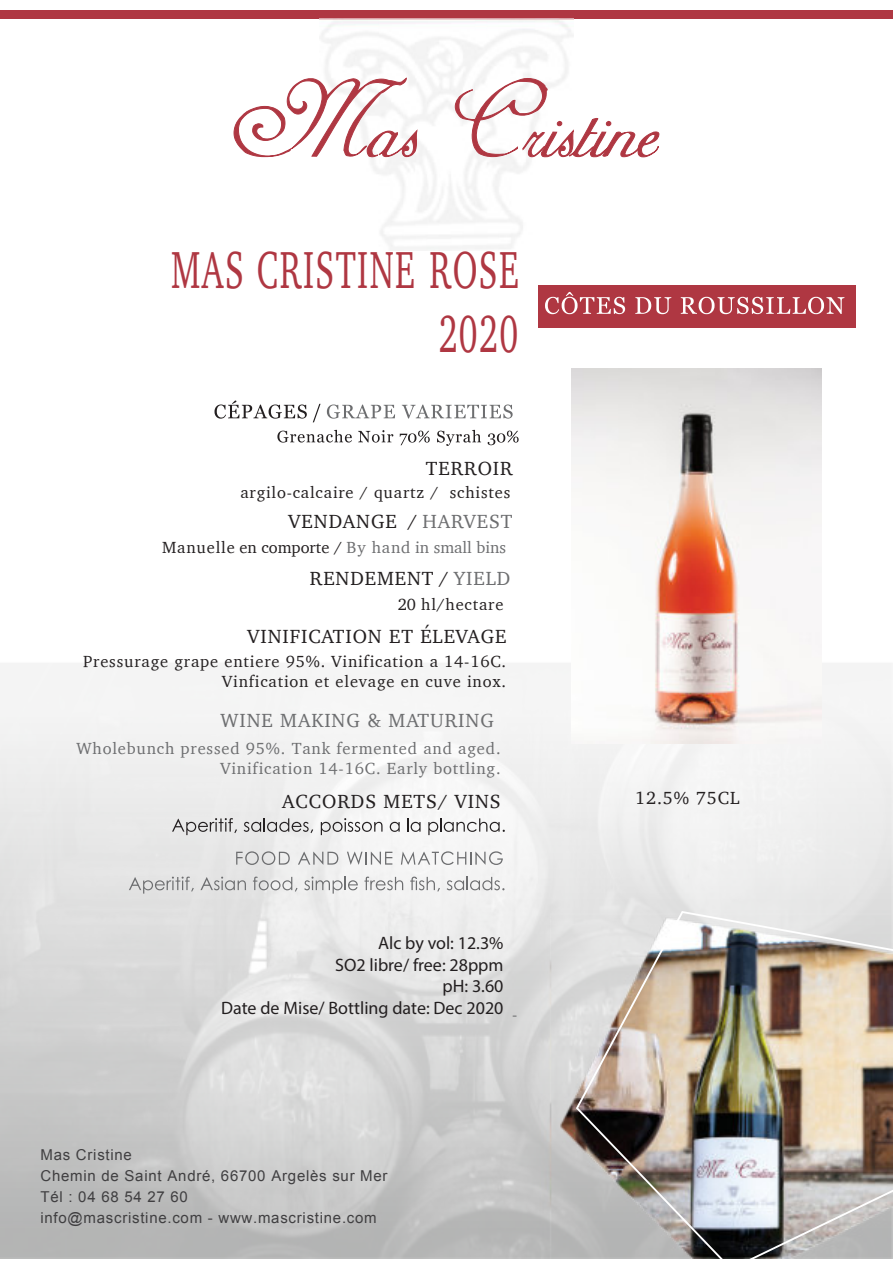
<style>
.page{position:relative;width:893px;height:1263px;background:#fff}
.page>*{position:absolute;margin:0;border:0;box-sizing:border-box;transform-origin:0 0}
.t1{font:53.4px/64.1px "Charter";letter-spacing:.045em;color:#af3742;text-align:right;scale:.63 1}
.t2{font:19.5px "Charter";letter-spacing:.05em;color:#231f20}
.t3{font:19.5px "Charter";letter-spacing:.05em;color:#6d6e70}
.t4{font:18px/21.6px "Myriad Pro";color:#231f20;text-align:right}
.t5{font:18px "Charter";letter-spacing:.05em;color:#231f20}
.t6{font:16.5px/19.8px "Charter";letter-spacing:.05em;color:#231f20;text-align:right}
.t7{font:16.5px/19.8px "Charter";letter-spacing:.05em;color:#6d6e70;text-align:right}
.t8{font:16.5px "Charter";color:#231f20}
.t9{font:15px/21px "Arial";letter-spacing:.05em;color:#403f41}
.s1{color:#6d6e70}
</style>
<div class="page">
<img style="left:0;top:663px;width:893px;height:595px">
<img style="left:574px;top:910px;width:319px;height:348px">
<div style="left:538px;top:285px;width:318px;height:42px;background:#af3742"></div>
<svg style="left:545px;top:292px;width:80px;height:22px"></svg>
<svg style="left:635px;top:297px;width:36px;height:17px"></svg>
<svg style="left:681px;top:297px;width:163px;height:17px"></svg>
<svg style="left:215px;top:400px;width:92px;height:19px"></svg>
<svg style="left:313px;top:404px;width:8px;height:18px"></svg>
<svg style="left:327px;top:404px;width:68px;height:15px"></svg>
<svg style="left:402px;top:404px;width:111px;height:15px"></svg>
<svg style="left:277px;top:430px;width:75px;height:13px"></svg>
<svg style="left:358px;top:430px;width:35px;height:13px"></svg>
<svg style="left:400px;top:431px;width:30px;height:14px"></svg>
<svg style="left:437px;top:430px;width:44px;height:16px"></svg>
<svg style="left:488px;top:431px;width:31px;height:14px"></svg>
<svg style="left:172px;top:818px;width:65px;height:17px"></svg>
<svg style="left:244px;top:818px;width:69px;height:15px"></svg>
<svg style="left:321px;top:818px;width:62px;height:17px"></svg>
<svg style="left:390px;top:822px;width:10px;height:10px"></svg>
<svg style="left:407px;top:818px;width:14px;height:14px"></svg>
<svg style="left:428px;top:818px;width:77px;height:17px"></svg>
<svg style="left:236px;top:851px;width:54px;height:14px"></svg>
<svg style="left:298px;top:852px;width:40px;height:13px"></svg>
<svg style="left:347px;top:852px;width:45px;height:13px"></svg>
<svg style="left:401px;top:851px;width:102px;height:14px"></svg>
<svg style="left:129px;top:877px;width:65px;height:17px"></svg>
<svg style="left:200px;top:877px;width:46px;height:13px"></svg>
<svg style="left:253px;top:877px;width:45px;height:15px"></svg>
<svg style="left:304px;top:877px;width:54px;height:17px"></svg>
<svg style="left:364px;top:877px;width:39px;height:13px"></svg>
<svg style="left:410px;top:877px;width:30px;height:15px"></svg>
<svg style="left:447px;top:877px;width:57px;height:13px"></svg>
<div style="left:0;top:11px;width:893px;height:8px;background:#af3742"></div>
<img style="left:319px;top:18px;width:254px;height:233px">
<svg style="left:233px;top:77px;width:185px;height:81px"></svg>
<svg style="left:454px;top:78px;width:206px;height:81px"></svg>
<img style="left:571px;top:369px;width:250px;height:375px">
<h1 class="t1" style="left:171px;top:236px;width:553px">MAS CRISTINE ROSE<br>2020</h1>
<p class="t2" style="left:426px;top:456px;width:89px">TERROIR</p>
<p class="t6" style="left:240px;top:482px;width:271px">argilo-calcaire / quartz / schistes</p>
<p class="t2" style="left:289px;top:509px;width:225px">VENDANGE / <span class="s1">HARVEST</span></p>
<p class="t8" style="left:162px;top:537px;width:345px">Manuelle en comporte / <span class="s1">By hand in small bins</span></p>
<p class="t2" style="left:310px;top:566px;width:202px">RENDEMENT / <span class="s1">YIELD</span></p>
<p class="t6" style="left:398px;top:594px;width:107px">20 hl/hectare</p>
<p class="t2" style="left:247px;top:624px;width:261px">VINIFICATION ET ÉLEVAGE</p>
<p class="t6" style="left:83px;top:651px;width:424px">Pressurage grape entiere 95%. Vinification a 14-16C.<br>Vinfication et elevage en cuve inox.</p>
<p class="t3" style="left:220px;top:708px;width:275px">WINE MAKING &amp; MATURING</p>
<p class="t7" style="left:76px;top:738px;width:426px">Wholebunch pressed 95%. Tank fermented and aged.<br>Vinification 14-16C. Early bottling.</p>
<p class="t2" style="left:282px;top:788px;width:220px">ACCORDS METS/ VINS</p>
<p class="t4" style="left:221px;top:934px;width:284px">Alc by vol: 12.3%<br>SO2 libre/ free: 28ppm<br>pH: 3.60<br>Date de Mise/ Bottling date: Dec 2020</p>
<p class="t7" style="left:512px;top:1004px;width:7px">-</p>
<p class="t9" style="left:40px;top:1145px;width:349px">Mas Cristine<br>Chemin de Saint André, 66700 Argelès sur Mer<br>Tél : 04 68 54 27 60<br>info@mascristine.com - www.mascristine.com</p>
<p class="t5" style="left:635px;top:787px;width:106px">12.5% 75CL</p>
</div>
